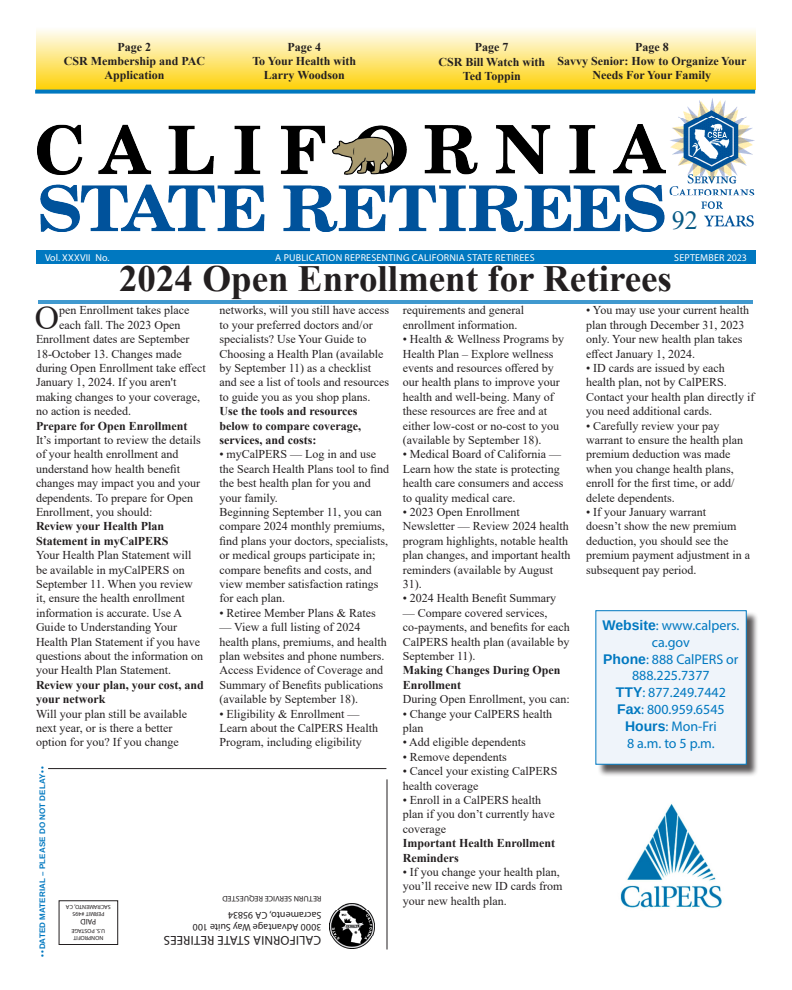
<style>
.page{position:relative;width:792px;height:990px;background:#fff}
.page>*{position:absolute;margin:0;border:0;box-sizing:border-box;transform-origin:0 0}
.t1{font:700 37px "Times New Roman";color:#231f20}
.t2{font:33.7px "Times New Roman";color:#231f20}
.t3{font:26px "Times New Roman";color:#065984}
.t4{font:14px/16.8px "Myriad Pro";color:#0078c0;text-align:center}
.t5{font:13px "Myriad Pro";letter-spacing:.015em;color:#231f20}
.t6{font:12px/14.4px "Times New Roman";color:#231f20}
.t7{font:700 12px/14.4px "Times New Roman";color:#231f20}
.t8{font:10px "Myriad Pro";letter-spacing:.02em;color:#fff}
.t9{font:10px "Myriad Pro";color:#231f20}
.t10{font:700 8px "Liberation Sans";letter-spacing:.02em;color:#0078c0}
.t11{font:8px "Myriad Pro";letter-spacing:.01em;color:#231f20}
.t12{font:6px "Myriad Pro";color:#231f20}
.s1{font-family:"Liberation Sans";font-weight:700}
</style>
<div class="page">
<div style="left:36px;top:18px;width:720px;height:72px;background:linear-gradient(to bottom,#feffff,#fed20d)"></div>
<svg style="left:35px;top:90px;width:720px;height:4px;background:#1a85c6"></svg>
<img style="left:329px;top:903px;width:46px;height:46px">
<hr style="left:48px;top:768px;width:338px;height:1px;background:#231f20">
<hr style="left:387px;top:779px;width:1px;height:171px;background:#231f20">
<div style="left:59px;top:900px;width:59px;height:45px;border:1px solid #231f20"></div>
<div style="left:36px;top:250px;width:720px;height:14px;background:#0078c0"></div>
<img style="left:330px;top:904px;width:44px;height:44px">
<img style="left:665px;top:99px;width:90px;height:128px">
<div style="left:665px;top:210px;width:39px;height:31px;background:#fff"></div>
<img style="left:38px;top:125px;width:627px;height:106px">
<div style="left:597px;top:612px;width:162px;height:165px;background:#231f20;opacity:.75"></div>
<div style="left:595px;top:610px;width:152px;height:155px;background:#eff4fa;border:1px solid #0078c0"></div>
<hr style="left:38px;top:300px;width:716px;height:4px;background:#4099cf">
<img style="left:620px;top:803px;width:102px;height:105px">
<p class="t7" style="left:118px;top:40px;width:35px">Page 2</p>
<p class="t7" style="left:64px;top:54px;width:143px">CSR Membership and PAC</p>
<p class="t7" style="left:104px;top:68px;width:62px">Application</p>
<p class="t7" style="left:287px;top:40px;width:35px">Page 4</p>
<p class="t7" style="left:252px;top:54px;width:105px">To Your Health with</p>
<p class="t7" style="left:264px;top:68px;width:82px">Larry Woodson</p>
<p class="t7" style="left:475px;top:40px;width:35px">Page 7</p>
<p class="t7" style="left:438px;top:54px;width:108px">CSR Bill Watch with</p>
<p class="t7" style="left:463px;top:68px;width:59px">Ted Toppin</p>
<p class="t7" style="left:635px;top:40px;width:35px">Page 8</p>
<p class="t7" style="left:557px;top:54px;width:191px">Savvy Senior: How to Organize Your</p>
<p class="t7" style="left:593px;top:68px;width:120px">Needs For Your Family</p>
<p class="t3" style="left:672px;top:202px;width:27px">92</p>
<p class="t8" style="left:45px;top:251px;width:66px">Vol. XXXVII No.</p>
<p class="t8" style="left:275px;top:251px;width:261px">A PUBLICATION REPRESENTING CALIFORNIA STATE RETIREES</p>
<p class="t8" style="left:674px;top:251px;width:74px">SEPTEMBER 2023</p>
<p class="t1" style="left:119px;top:252px;width:554px">2024 Open Enrollment for Retirees</p>
<p class="t2" style="left:35px;top:294px;width:26px">O</p>
<p class="t6" style="left:59px;top:303px;width:132px">pen Enrollment takes place</p>
<p class="t6" style="left:59px;top:317px;width:123px">each fall. The 2023 Open</p>
<p class="t6" style="left:36px;top:332px;width:155px">Enrollment dates are September</p>
<p class="t6" style="left:36px;top:346px;width:147px">18-October 13. Changes made</p>
<p class="t6" style="left:36px;top:360px;width:171px">during Open Enrollment take effect</p>
<p class="t6" style="left:36px;top:375px;width:142px">January 1, 2024. If you aren't</p>
<p class="t6" style="left:36px;top:389px;width:166px">making changes to your coverage,</p>
<p class="t6" style="left:36px;top:404px;width:97px">no action is needed.</p>
<p class="t7" style="left:36px;top:418px;width:153px">Prepare for Open Enrollment</p>
<p class="t6" style="left:36px;top:432px;width:166px">It’s important to review the details of your health enrollment and understand how health benefit changes may impact you and your dependents. To prepare for Open<br>Enrollment, you should:</p>
<p class="t7" style="left:36px;top:519px;width:134px">Review your Health Plan<br>Statement in myCalPERS</p>
<p class="t6" style="left:36px;top:548px;width:169px">Your Health Plan Statement will be available in myCalPERS on<br>September 11. When you review it, ensure the health enrollment information is accurate. Use A<br>Guide to Understanding Your<br>Health Plan Statement if you have questions about the information on your Health Plan Statement.</p>
<p class="t7" style="left:36px;top:677px;width:169px">Review your plan, your cost, and your network</p>
<p class="t6" style="left:36px;top:706px;width:153px">Will your plan still be available next year, or is there a better option for you? If you change</p>
<p class="t6" style="left:219px;top:303px;width:171px">networks, will you still have access to your preferred doctors and/or specialists? Use Your Guide to<br>Choosing a Health Plan (available by September 11) as a checklist and see a list of tools and resources to guide you as you shop plans.</p>
<p class="t7" style="left:219px;top:404px;width:143px">Use the tools and resources below to compare coverage, services, and costs:</p>
<p class="t6" style="left:219px;top:447px;width:171px">• myCalPERS — Log in and use the Search Health Plans tool to find the best health plan for you and your family.</p>
<p class="t6" style="left:219px;top:504px;width:170px">Beginning September 11, you can compare 2024 monthly premiums, find plans your doctors, specialists, or medical groups participate in; compare benefits and costs, and view member satisfaction ratings for each plan.</p>
<p class="t6" style="left:219px;top:605px;width:158px">• Retiree Member Plans &amp; Rates</p>
<p class="t6" style="left:219px;top:620px;width:169px">— View a full listing of 2024 health plans, premiums, and health plan websites and phone numbers.<br>Access Evidence of Coverage and<br>Summary of Benefits publications (available by September 18).</p>
<p class="t6" style="left:219px;top:706px;width:160px">• Eligibility &amp; Enrollment —<br>Learn about the CalPERS Health<br>Program, including eligibility</p>
<p class="t10" style="left:37px;top:957px;width:192px;rotate:-90deg">••DATED MATERIAL – PLEASE DO NOT DELAY••</p>
<p class="t12" style="left:111px;top:911px;width:47px;rotate:-180deg">SACRAMENTO, CA</p>
<p class="t12" style="left:104px;top:918px;width:34px;rotate:-180deg">PERMIT #495</p>
<p class="t11" style="left:96px;top:927px;width:17px;rotate:-180deg">PAID</p>
<p class="t12" style="left:105px;top:935px;width:35px;rotate:-180deg">U.S. POSTAGE</p>
<p class="t12" style="left:103px;top:942px;width:31px;rotate:-180deg">NONPROFIT</p>
<p class="t11" style="left:321px;top:904px;width:101px;rotate:-180deg">RETURN SERVICE REQUESTED</p>
<p class="t9" style="left:321px;top:921px;width:95px;rotate:-180deg">Sacramento, CA 95834</p>
<p class="t9" style="left:321px;top:933px;width:130px;rotate:-180deg">3000 Advantage Way Suite 100</p>
<p class="t5" style="left:321px;top:948px;width:159px;rotate:-180deg">CALIFORNIA STATE RETIREES</p>
<p class="t6" style="left:403px;top:303px;width:123px">requirements and general enrollment information.</p>
<p class="t6" style="left:403px;top:332px;width:163px">• Health &amp; Wellness Programs by<br>Health Plan – Explore wellness events and resources offered by our health plans to improve your health and well-being. Many of these resources are free and at either low-cost or no-cost to you (available by September 18).</p>
<p class="t6" style="left:403px;top:447px;width:162px">• Medical Board of California —<br>Learn how the state is protecting health care consumers and access to quality medical care.</p>
<p class="t6" style="left:403px;top:504px;width:169px">• 2023 Open Enrollment<br>Newsletter — Review 2024 health program highlights, notable health plan changes, and important health reminders (available by August<br>31).</p>
<p class="t6" style="left:403px;top:591px;width:155px">• 2024 Health Benefit Summary</p>
<p class="t6" style="left:403px;top:605px;width:168px">— Compare covered services, co-payments, and benefits for each<br>CalPERS health plan (available by<br>September 11).</p>
<p class="t7" style="left:403px;top:663px;width:159px">Making Changes During Open<br>Enrollment</p>
<p class="t6" style="left:403px;top:692px;width:168px">During Open Enrollment, you can:</p>
<p class="t6" style="left:403px;top:706px;width:151px">• Change your CalPERS health plan</p>
<p class="t6" style="left:403px;top:735px;width:125px">• Add eligible dependents</p>
<p class="t6" style="left:403px;top:749px;width:106px">• Remove dependents</p>
<p class="t6" style="left:403px;top:764px;width:156px">• Cancel your existing CalPERS health coverage</p>
<p class="t6" style="left:403px;top:792px;width:154px">• Enroll in a CalPERS health plan if you don’t currently have coverage</p>
<p class="t7" style="left:403px;top:836px;width:154px">Important Health Enrollment<br>Reminders</p>
<p class="t6" style="left:403px;top:864px;width:161px">• If you change your health plan, you’ll receive new ID cards from your new health plan.</p>
<p class="t6" style="left:586px;top:303px;width:165px">• You may use your current health plan through December 31, 2023 only. Your new health plan takes effect January 1, 2024.</p>
<p class="t6" style="left:586px;top:360px;width:170px">• ID cards are issued by each health plan, not by CalPERS.<br>Contact your health plan directly if you need additional cards.</p>
<p class="t6" style="left:586px;top:418px;width:158px">• Carefully review your pay warrant to ensure the health plan premium deduction was made when you change health plans, enroll for the first time, or add/ delete dependents.</p>
<p class="t6" style="left:586px;top:504px;width:165px">• If your January warrant<br>doesn’t show the new premium deduction, you should see the premium payment adjustment in a subsequent pay period.</p>
<p class="t4" style="left:602px;top:617px;width:139px"><span class="s1">Website</span>: www.calpers. ca.gov</p>
<p class="t4" style="left:603px;top:650px;width:137px"><span class="s1">Phone</span>: 888 CalPERS or</p>
<p class="t4" style="left:632px;top:667px;width:79px">888.225.7377</p>
<p class="t4" style="left:616px;top:684px;width:111px"><span class="s1">TTY</span>: 877.249.7442</p>
<p class="t4" style="left:617px;top:701px;width:109px"><span class="s1">Fax</span>: 800.959.6545</p>
<p class="t4" style="left:625px;top:717px;width:93px"><span class="s1">Hours</span>: Mon-Fri</p>
<p class="t4" style="left:627px;top:734px;width:89px">8 a.m. to 5 p.m.</p>
</div>
